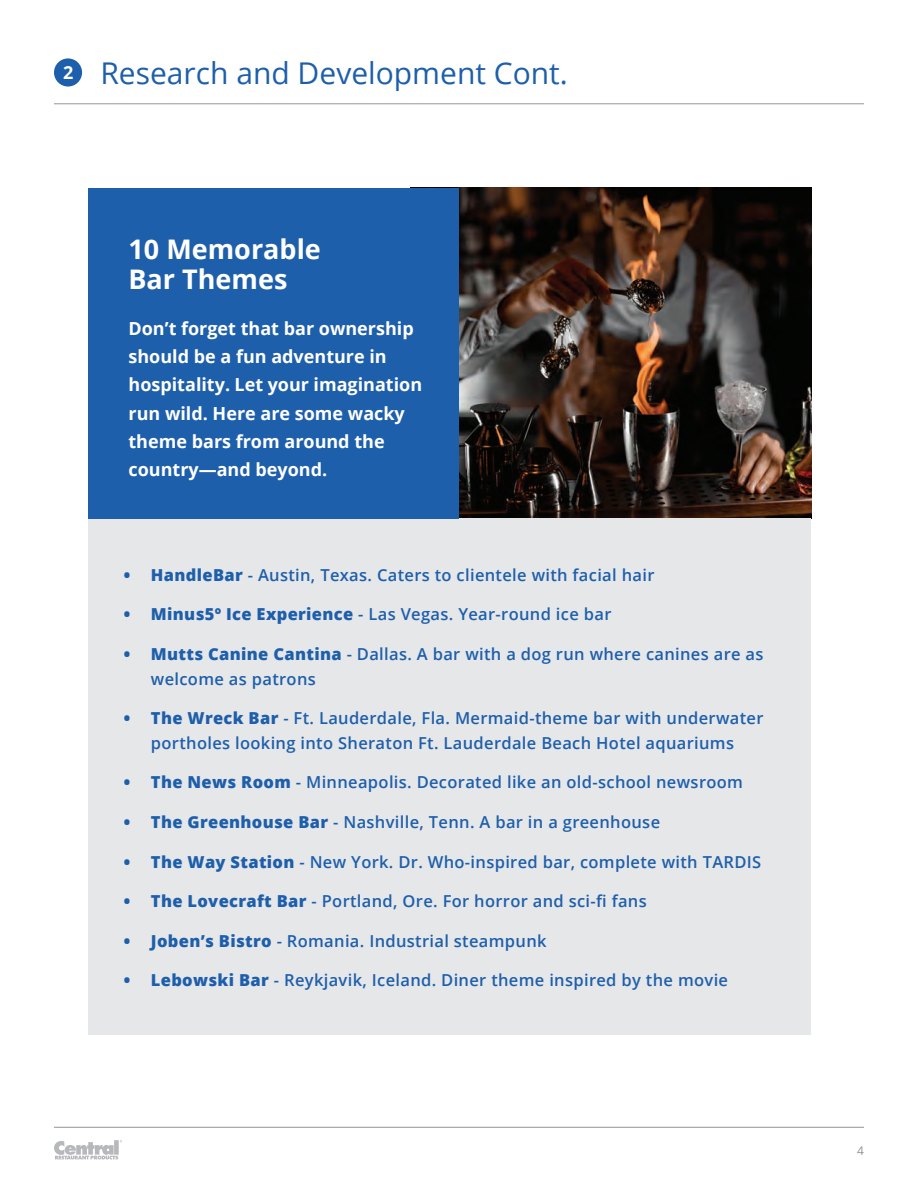
<style>
.page{position:relative;width:918px;height:1188px;background:#fff}
.page>*{position:absolute;margin:0;border:0;box-sizing:border-box;transform-origin:0 0}
.t1{font:30px "Open Sans";color:#1e5fab}
.t2{font:700 27px/29.4px "Open Sans";color:#fff}
.t3{font:700 18px/28.2px "Open Sans";color:#fff}
.t4{font:600 16.5px/24.6px "Open Sans";letter-spacing:.02em;color:#1e5fab}
.t5{font:12px "Open Sans";color:#939598}
.s1{font-weight:800}
</style>
<div class="page">
<svg style="left:54px;top:1140px;width:68px;height:20px"></svg>
<hr style="left:54px;top:1127px;width:810px;height:1px;background:#939598">
<img style="left:459px;top:188px;width:352px;height:330px">
<div style="left:89px;top:518px;width:722px;height:517px;background:#e6e7e9"></div>
<div style="left:89px;top:188px;width:370px;height:330px;background:#1e5fab"></div>
<hr style="left:54px;top:104px;width:810px;height:1px;background:#939598">
<div style="left:54px;top:58px;width:28px;height:29px;background:#1e5fab;border-radius:50%"></div>
<p class="t3" style="left:63px;top:58px;width:12px">2</p>
<h1 class="t1" style="left:100px;top:52px;width:469px">Research and Development Cont.</h1>
<h2 class="t2" style="left:129px;top:234px;width:194px">10 Memorable<br>Bar Themes</h2>
<p class="t3" style="left:129px;top:314px;width:295px">Don’t forget that bar ownership should be a fun adventure in hospitality. Let your imagination run wild. Here are some wacky theme bars from around the country—and beyond.</p>
<p class="t4" style="left:124px;top:562px;width:532px"><span class="s1">• HandleBar</span> - Austin, Texas. Caters to clientele with facial hair</p>
<p class="t4" style="left:124px;top:602px;width:489px"><span class="s1">• Minus5º Ice Experience</span> - Las Vegas. Year-round ice bar</p>
<p class="t4" style="left:151px;top:641px;width:614px;text-indent:-27px"><span class="s1">• Mutts Canine Cantina</span> - Dallas. A bar with a dog run where canines are as welcome as patrons</p>
<p class="t4" style="left:124px;top:706px;width:641px;text-align:center"><span class="s1">• The Wreck Bar</span> - Ft. Lauderdale, Fla. Mermaid-theme bar with underwater portholes looking into Sheraton Ft. Lauderdale Beach Hotel aquariums</p>
<p class="t4" style="left:124px;top:770px;width:621px"><span class="s1">• The News Room</span> - Minneapolis. Decorated like an old-school newsroom</p>
<p class="t4" style="left:124px;top:809px;width:538px"><span class="s1">• The Greenhouse Bar</span> - Nashville, Tenn. A bar in a greenhouse</p>
<p class="t4" style="left:124px;top:849px;width:639px"><span class="s1">• The Way Station</span> - New York. Dr. Who-inspired bar, complete with TARDIS</p>
<p class="t4" style="left:124px;top:889px;width:524px"><span class="s1">• The Lovecraft Bar</span> - Portland, Ore. For horror and sci-fi fans</p>
<p class="t4" style="left:124px;top:928px;width:424px"><span class="s1">• Joben’s Bistro</span> - Romania. Industrial steampunk</p>
<p class="t4" style="left:124px;top:968px;width:606px"><span class="s1">• Lebowski Bar</span> - Reykjavik, Iceland. Diner theme inspired by the movie</p>
<p class="t5" style="left:857px;top:1143px;width:8px">4</p>
</div>
